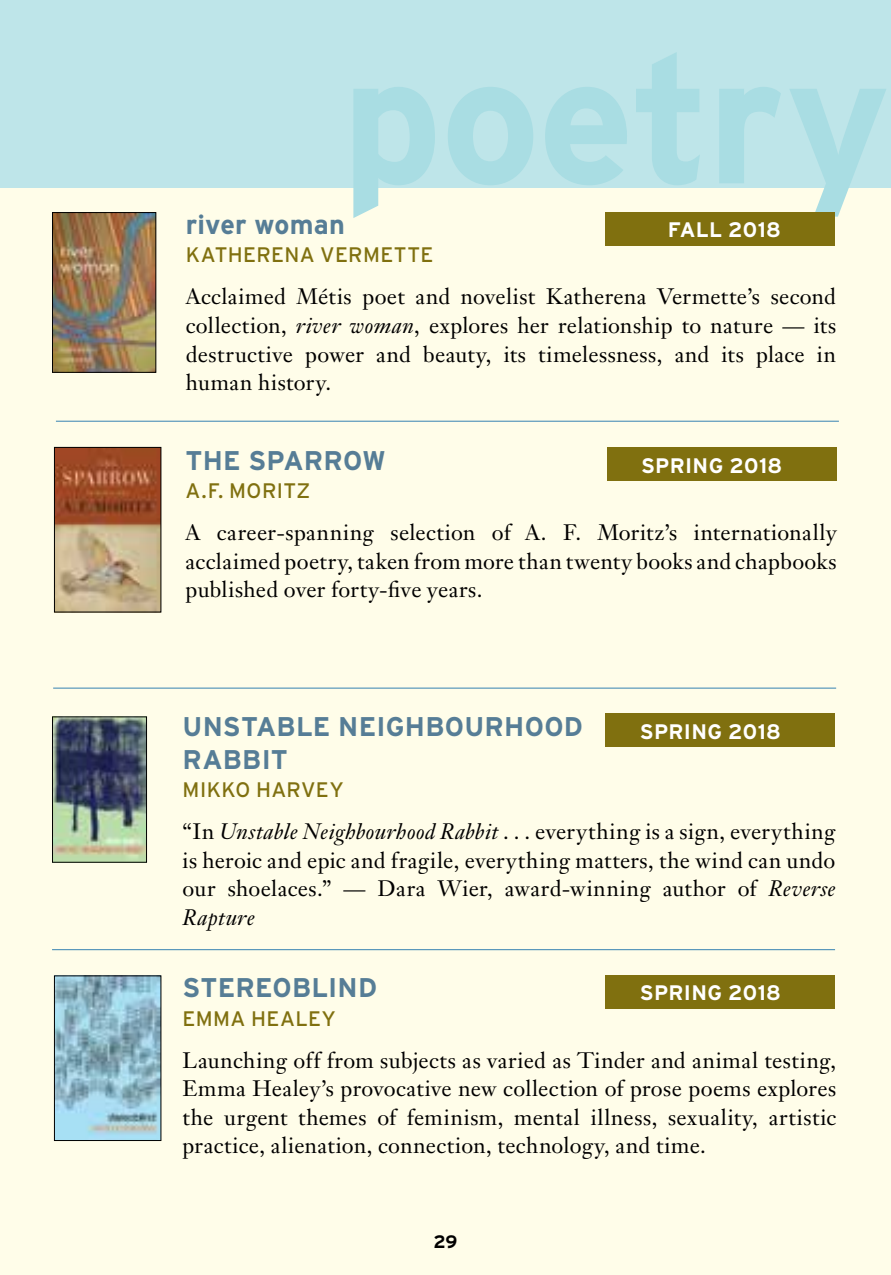
<style>
.page{position:relative;width:891px;height:1275px;background:#fff}
.page>*{position:absolute;margin:0;border:0;box-sizing:border-box;transform-origin:0 0}
.t1{font:700 180px "Interstate";letter-spacing:-.015em;color:#a9dde3}
.t2{font:700 27px/33px "Interstate";letter-spacing:.01em;color:#567d96}
.t3{font:21.9px/28.5px "Janson Text";letter-spacing:.015em;color:#000;text-align:justify}
.t4{font:21px "Interstate";letter-spacing:.015em;color:#80700f}
.t5{font:700 21px "Interstate";letter-spacing:.015em;color:#fff}
.t6{font:700 18px "Interstate";color:#000}
.s1{font-style:italic}
</style>
<div class="page">
<div style="left:0;top:0;width:891px;height:1274px;background:#fffde9"></div>
<img style="left:56px;top:449px;width:103px;height:161px">
<div style="left:54px;top:447px;width:107px;height:165px;border:1px solid #000"></div>
<img style="left:54px;top:718px;width:91px;height:142px">
<div style="left:52px;top:716px;width:95px;height:146px;border:1px solid #000"></div>
<img style="left:56px;top:977px;width:103px;height:161px">
<div style="left:54px;top:975px;width:107px;height:165px;border:1px solid #000"></div>
<hr style="left:56px;top:420px;width:783px;height:2px;background:#3682b2">
<hr style="left:53px;top:687px;width:783px;height:1px;background:#3682b2">
<hr style="left:52px;top:949px;width:783px;height:1px;background:#3682b2">
<img style="left:54px;top:214px;width:100px;height:157px">
<div style="left:52px;top:212px;width:104px;height:161px;border:1px solid #000"></div>
<div style="left:0;top:0;width:891px;height:187px;background:#bee5e9"></div>
<div style="left:607px;top:448px;width:229px;height:33px;background:#80700f"></div>
<div style="left:606px;top:714px;width:229px;height:33px;background:#80700f"></div>
<div style="left:606px;top:975px;width:229px;height:33px;background:#80700f"></div>
<div style="left:606px;top:212px;width:229px;height:33px;background:#80700f"></div>
<h1 class="t1" style="left:341px;top:19px;width:551px">poetry</h1>
<p class="t2" style="left:186px;top:208px;width:161px">river woman</p>
<p class="t4" style="left:186px;top:243px;width:249px">KATHERENA VERMETTE</p>
<p class="t3" style="left:186px;top:282px;width:652px">Acclaimed Métis poet and novelist Katherena Vermette’s second collection, <span class="s1">river woman</span>, explores her relationship to nature — its destructive power and beauty, its timelessness, and its place in human history.</p>
<p class="t5" style="left:668px;top:218px;width:115px">FALL 2018</p>
<p class="t2" style="left:186px;top:443px;width:202px">THE SPARROW</p>
<p class="t4" style="left:186px;top:479px;width:126px">A.F. MORITZ</p>
<p class="t3" style="left:186px;top:518px;width:653px">A career-spanning selection of A. F. Moritz’s internationally acclaimed poetry, taken from more than twenty books and chapbooks published over forty-five years.</p>
<p class="t5" style="left:641px;top:454px;width:143px">SPRING 2018</p>
<p class="t2" style="left:183px;top:709px;width:402px">UNSTABLE NEIGHBOURHOOD<br>RABBIT</p>
<p class="t4" style="left:183px;top:778px;width:163px">MIKKO HARVEY</p>
<p class="t3" style="left:183px;top:817px;width:655px">“In <span class="s1">Unstable Neighbourhood Rabbit</span> . . . everything is a sign, everything is heroic and epic and fragile, everything matters, the wind can undo our shoelaces.” — Dara Wier, award-winning author of <span class="s1">Reverse Rapture</span></p>
<p class="t5" style="left:640px;top:719px;width:143px">SPRING 2018</p>
<p class="t2" style="left:183px;top:971px;width:196px">STEREOBLIND</p>
<p class="t4" style="left:183px;top:1006px;width:155px">EMMA HEALEY</p>
<p class="t3" style="left:183px;top:1045px;width:655px">Launching off from subjects as varied as Tinder and animal testing, Emma Healey’s provocative new collection of prose poems explores the urgent themes of feminism, mental illness, sexuality, artistic practice, alienation, connection, technology, and time.</p>
<p class="t5" style="left:640px;top:981px;width:143px">SPRING 2018</p>
<p class="t6" style="left:434px;top:1231px;width:25px">29</p>
</div>
